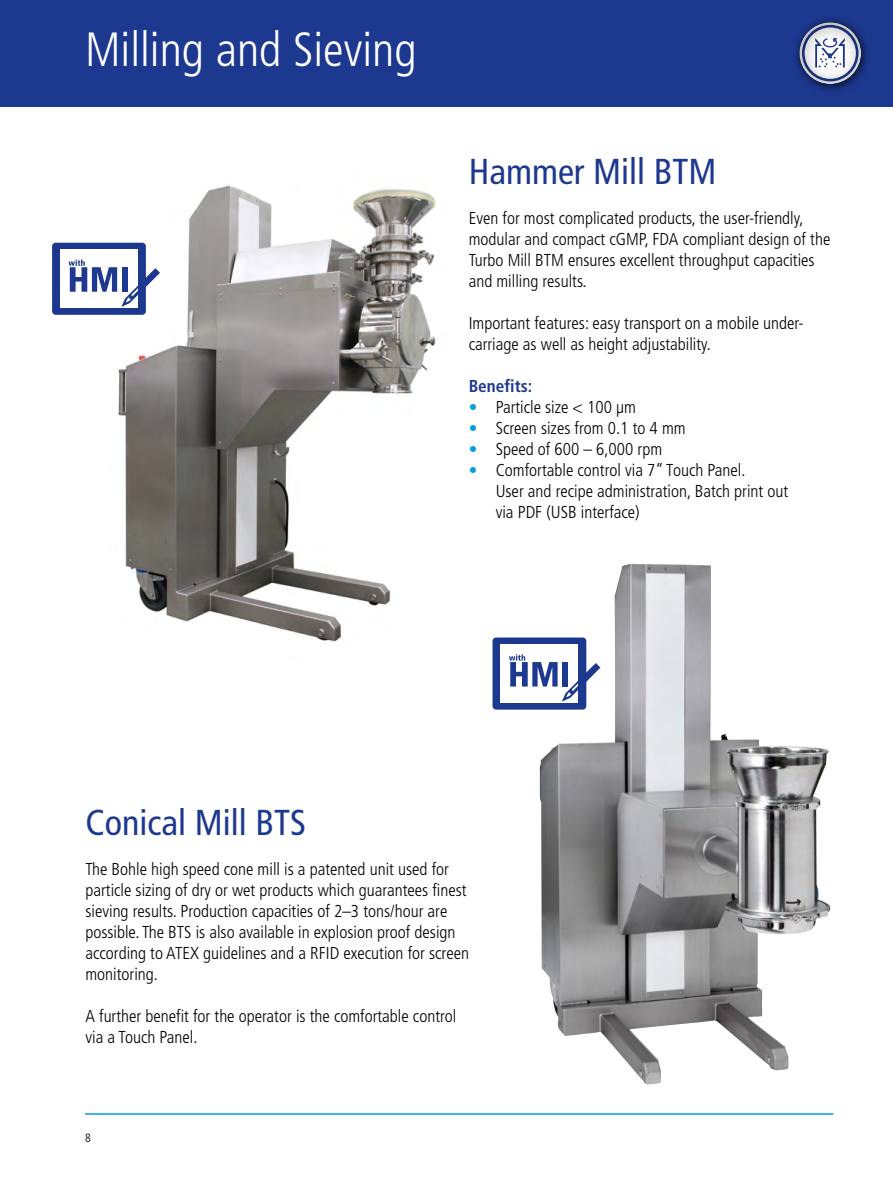
<style>
.page{position:relative;width:893px;height:1191px;background:#fff}
.page>*{position:absolute;margin:0;border:0;box-sizing:border-box;transform-origin:0 0}
.t1{font:300 condensed 48px "Frutiger LT";color:#fff}
.t2{font:condensed 36px "Frutiger LT";color:#1c388f}
.t3{font:300 condensed 17.25px/21px "Frutiger LT";color:#000}
.t4{font:700 condensed 17.25px "Frutiger LT";color:#1c388f}
.t5{font:300 condensed 12px "Frutiger LT";color:#000}
.s1{font-weight:700;color:#009ee3}
</style>
<div class="page">
<div style="left:0;top:0;width:893px;height:106px;background:#1c388f"></div>
<hr style="left:85px;top:1113px;width:748px;height:1px;background:#009ee3">
<div style="left:792px;top:15px;width:79px;height:79px;background:#000;opacity:.75"></div>
<div style="left:787px;top:12px;width:87px;height:72px;background:#000;opacity:.41"></div>
<img style="left:540px;top:564px;width:291px;height:520px">
<img style="left:109px;top:185px;width:327px;height:457px">
<div style="left:52px;top:243px;width:94px;height:72px;background:#1c388f;border-radius:4px"></div>
<div style="left:60px;top:249px;width:78px;height:59px;background:#fff"></div>
<svg style="left:68px;top:259px;width:92px;height:48px"></svg>
<div style="left:492px;top:637px;width:94px;height:72px;background:#1c388f;border-radius:4px"></div>
<div style="left:501px;top:644px;width:77px;height:59px;background:#fff"></div>
<svg style="left:509px;top:654px;width:91px;height:47px"></svg>
<h1 class="t1" style="left:85px;top:22px;width:333px">Milling and Sieving</h1>
<h2 class="t2" style="left:469px;top:150px;width:249px">Hammer Mill BTM</h2>
<p class="t3" style="left:469px;top:208px;width:363px">Even for most complicated products, the user-friendly, modular and compact cGMP, FDA compliant design of the Turbo Mill BTM ensures excellent throughput capacities and milling results.</p>
<p class="t3" style="left:469px;top:313px;width:335px">Important features: easy transport on a mobile under&shy;carriage as well as height adjustability.</p>
<p class="t4" style="left:469px;top:376px;width:65px">Benefits:</p>
<p class="t3" style="left:469px;top:397px;width:169px"><span class="s1">•</span> Particle size &lt; 100 µm</p>
<p class="t3" style="left:469px;top:418px;width:218px"><span class="s1">•</span> Screen sizes from 0.1 to 4 mm</p>
<p class="t3" style="left:469px;top:439px;width:195px"><span class="s1">•</span> Speed of 600 – 6,000 rpm</p>
<p class="t3" style="left:496px;top:460px;width:294px;text-indent:-27px"><span class="s1">•</span> Comfortable control via 7” Touch Panel.<br>User and recipe administration, Batch print out via PDF (USB interface)</p>
<h2 class="t2" style="left:85px;top:801px;width:222px">Conical Mill BTS</h2>
<p class="t3" style="left:85px;top:858px;width:385px">The Bohle high speed cone mill is a patented unit used for particle sizing of dry or wet products which guarantees finest sieving results. Production capacities of 2–3 tons/hour are possible. The BTS is also available in explosion proof design according to ATEX guidelines and a RFID execution for screen monitoring.</p>
<p class="t3" style="left:85px;top:1005px;width:372px">A further benefit for the operator is the comfortable control via a Touch Panel.</p>
<p class="t5" style="left:85px;top:1130px;width:7px">8</p>
</div>
